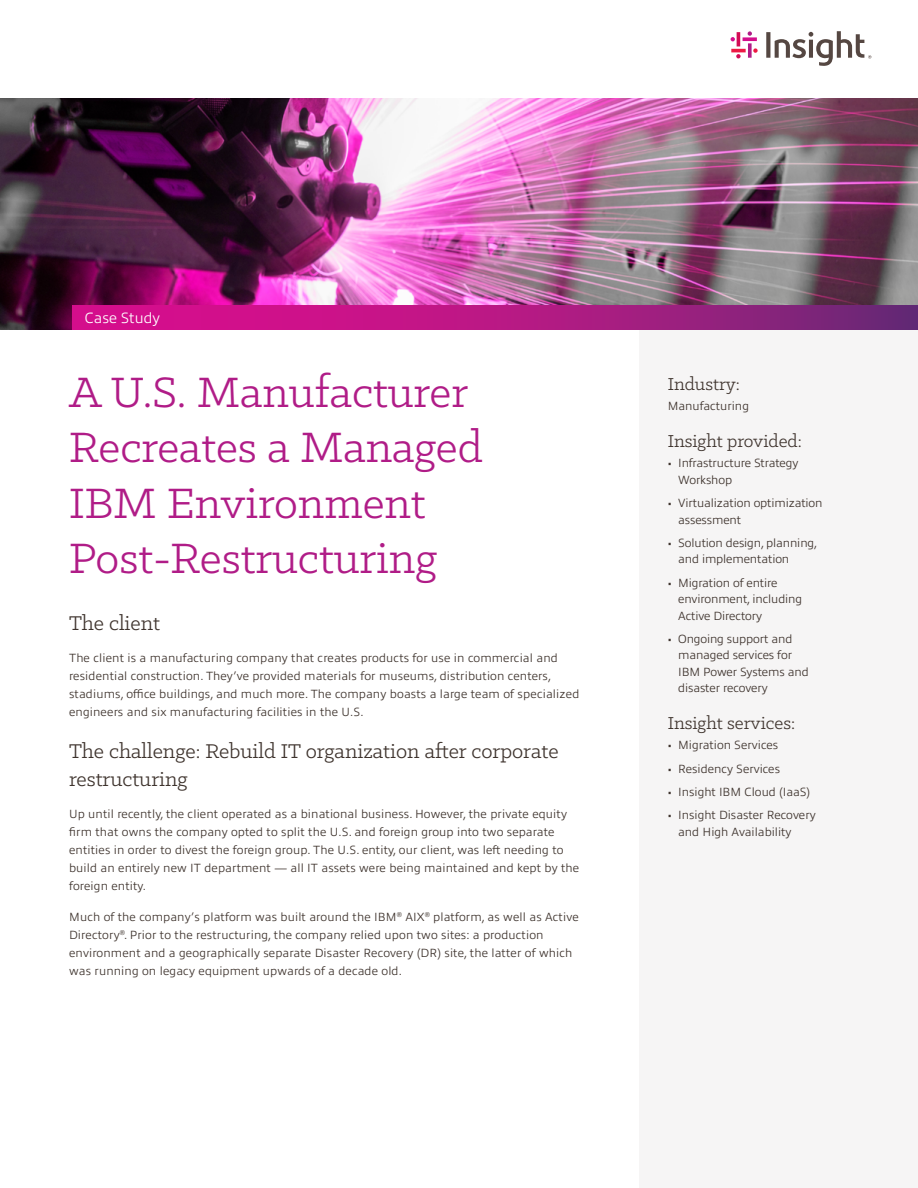
<style>
.page{position:relative;width:918px;height:1188px;background:#fff}
.page>*{position:absolute;margin:0;border:0;box-sizing:border-box;transform-origin:0 0}
.t1{font:48px/55.5px "Klinic Slab";color:#b01c87}
.t2{font:22.5px/28.5px "Klinic Slab";color:#3e332d}
.t3{font:19.5px "Klinic Slab";color:#3e332d}
.t4{font:300 15px "Allumi Pro";color:#fff}
.t5{font:300 12px/18px "Allumi Pro";letter-spacing:.01em;color:#3e332d}
.t6{font:300 12px/16.5px "Allumi Pro";letter-spacing:-.01em;color:#3e332d}
</style>
<div class="page">
<div style="left:639px;top:305px;width:279px;height:883px;background:#f6f5f5"></div>
<img style="left:0;top:98px;width:918px;height:232px">
<svg style="left:72px;top:305px;width:846px;height:25px;background:#af1983"></svg>
<svg style="left:748px;top:43px;width:4px;height:15px"></svg>
<svg style="left:748px;top:31px;width:4px;height:5px"></svg>
<hr style="left:737px;top:32px;width:3px;height:14px;background:#d30b55">
<svg style="left:736px;top:54px;width:5px;height:4px"></svg>
<svg style="left:743px;top:37px;width:14px;height:4px"></svg>
<svg style="left:731px;top:37px;width:4px;height:4px"></svg>
<hr style="left:731px;top:49px;width:15px;height:3px;background:#ed1944">
<svg style="left:753px;top:48px;width:5px;height:5px"></svg>
<svg style="left:766px;top:31px;width:105px;height:35px"></svg>
<p class="t4" style="left:85px;top:307px;width:77px">Case Study</p>
<h1 class="t1" style="left:69px;top:363px;width:415px">A U.S. Manufacturer<br>Recreates a Managed<br>IBM Environment<br>Post-Restructuring</h1>
<h2 class="t2" style="left:69px;top:609px;width:92px">The client</h2>
<p class="t5" style="left:69px;top:648px;width:512px">The client is a manufacturing company that creates products for use in commercial and residential construction. They’ve provided materials for museums, distribution centers, stadiums, office buildings, and much more. The company boasts a large team of specialized engineers and six manufacturing facilities in the U.S.</p>
<h2 class="t2" style="left:69px;top:736px;width:491px">The challenge: Rebuild IT organization after corporate restructuring</h2>
<p class="t5" style="left:69px;top:804px;width:512px">Up until recently, the client operated as a binational business. However, the private equity firm that owns the company opted to split the U.S. and foreign group into two separate entities in order to divest the foreign group. The U.S. entity, our client, was left needing to build an entirely new IT department — all IT assets were being maintained and kept by the foreign entity.</p>
<p class="t5" style="left:69px;top:907px;width:511px">Much of the company’s platform was built around the IBM<sup>®</sup> AIX<sup>®</sup> platform, as well as Active Directory<sup>®</sup>. Prior to the restructuring, the company relied upon two sites: a production environment and a geographically separate Disaster Recovery (DR) site, the latter of which was running on legacy equipment upwards of a decade old.</p>
<h3 class="t3" style="left:668px;top:372px;width:74px">Industry:</h3>
<p class="t5" style="left:668px;top:396px;width:83px">Manufacturing</p>
<h3 class="t3" style="left:668px;top:429px;width:136px">Insight provided:</h3>
<p class="t6" style="left:678px;top:454px;width:122px;text-indent:-10px">• Infrastructure Strategy<br>Workshop</p>
<p class="t6" style="left:678px;top:494px;width:146px;text-indent:-10px">• Virtualization optimization assessment</p>
<p class="t6" style="left:678px;top:534px;width:141px;text-indent:-10px">• Solution design, planning, and implementation</p>
<p class="t6" style="left:678px;top:573px;width:125px;text-indent:-10px">• Migration of entire environment, including<br>Active Directory</p>
<p class="t6" style="left:678px;top:630px;width:132px;text-indent:-10px">• Ongoing support and managed services for<br>IBM Power Systems and disaster recovery</p>
<h3 class="t3" style="left:668px;top:711px;width:129px">Insight services:</h3>
<p class="t5" style="left:668px;top:735px;width:112px">• Migration Services</p>
<p class="t5" style="left:668px;top:758px;width:114px">• Residency Services</p>
<p class="t5" style="left:668px;top:782px;width:144px">• Insight IBM Cloud (IaaS)</p>
<p class="t5" style="left:678px;top:806px;width:139px;line-height:16.5px;text-indent:-10px">• Insight Disaster Recovery and High Availability</p>
</div>
